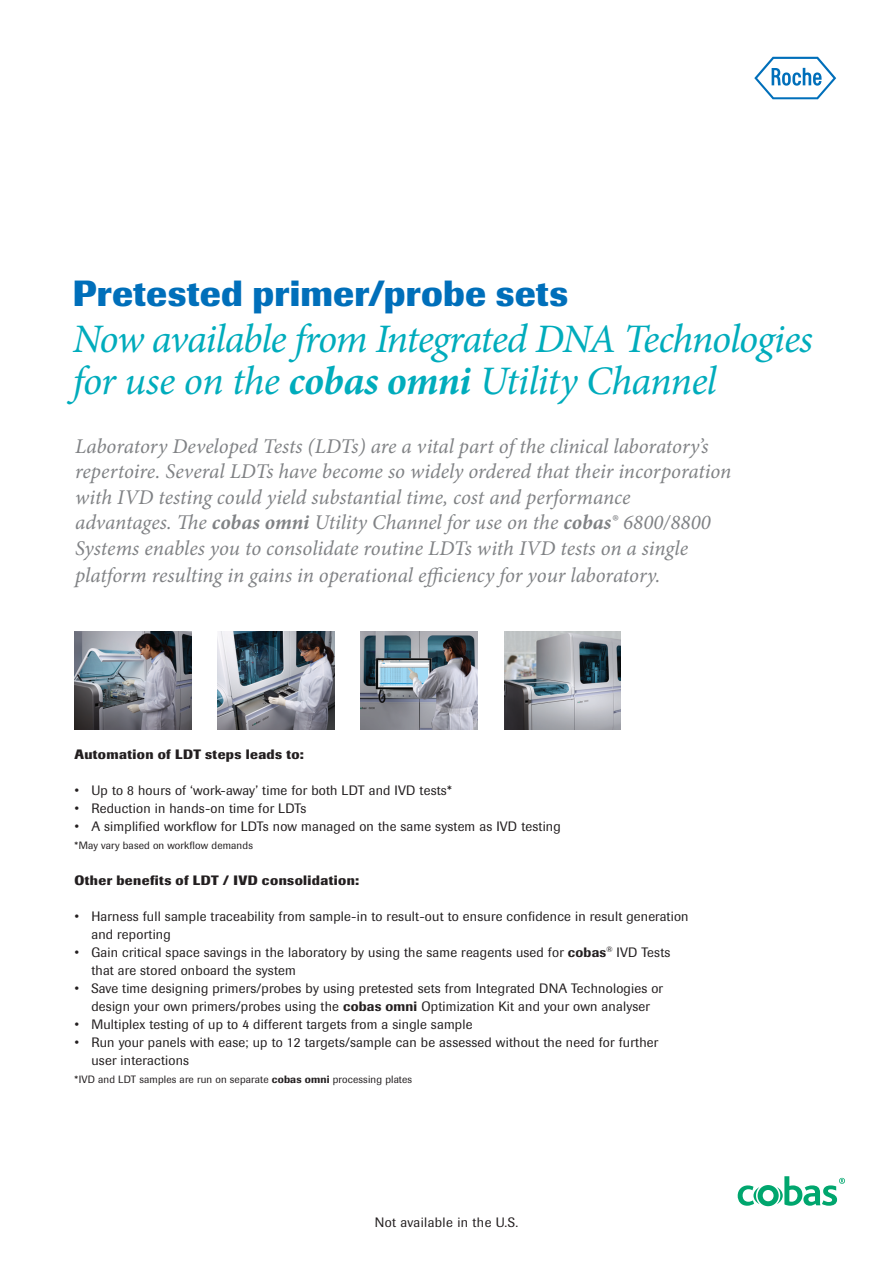
<style>
.page{position:relative;width:893px;height:1263px;background:#fff}
.page>*{position:absolute;margin:0;border:0;box-sizing:border-box;transform-origin:0 0}
.t1{font:italic 40.5px/42px "Minion Pro";letter-spacing:-.025em;color:#00acbc}
.t2{font:700 36px "Imago Pro";letter-spacing:.01em;color:#006fba}
.t3{font:italic 21px/25.8px "Minion Pro";letter-spacing:-.005em;color:#808285}
.t4{font:13.5px/18px "Imago Pro";letter-spacing:.015em;color:#231f20}
.t5{font:700 13.5px "Imago Pro";letter-spacing:.03em;color:#231f20}
.t6{font:10.5px "Imago Pro";letter-spacing:.015em;color:#231f20}
.s1{font-weight:700}
.s2{font-family:"Arial"}
.s3{font-weight:500}
</style>
<div class="page">
<svg style="left:754px;top:57px;width:82px;height:42px"></svg>
<svg style="left:738px;top:1176px;width:107px;height:30px"></svg>
<img style="left:74px;top:631px;width:117px;height:98px">
<img style="left:361px;top:631px;width:117px;height:98px">
<img style="left:218px;top:631px;width:116px;height:98px">
<img style="left:504px;top:631px;width:117px;height:98px">
<h2 class="t2" style="left:73px;top:270px;width:497px">Pretested primer/probe sets</h2>
<h1 class="t1" style="left:73px;top:318px;width:741px">Now available from Integrated DNA Technologies for use on the <span class="s1">cobas omni</span> Utility Channel</h1>
<p class="t3" style="left:75px;top:433px;width:658px">Laboratory Developed Tests (LDTs) are a vital part of the clinical laboratory’s repertoire. Several LDTs have become so widely ordered that their incorporation with IVD testing could yield substantial time, cost and performance advantages. The <span class="s1">cobas omni</span> Utility Channel for use on the <span class="s1">cobas</span>® 6800/8800<br>Systems enables you to consolidate routine LDTs with IVD tests on a single platform resulting in gains in operational efficiency for your laboratory.</p>
<p class="t5" style="left:74px;top:745px;width:231px">Automation of LDT steps leads to:</p>
<p class="t4" style="left:74px;top:781px;width:379px"><span class="s2">•</span> Up to 8 hours of ‘work-away’ time for both LDT and IVD tests*</p>
<p class="t4" style="left:74px;top:799px;width:233px"><span class="s2">•</span> Reduction in hands-on time for LDTs</p>
<p class="t4" style="left:74px;top:817px;width:488px"><span class="s2">•</span> A simplified workflow for LDTs now managed on the same system as IVD testing</p>
<p class="t6" style="left:74px;top:838px;width:180px">*May vary based on workflow demands</p>
<p class="t5" style="left:74px;top:871px;width:286px">Other benefits of LDT / IVD consolidation:</p>
<p class="t4" style="left:91px;top:907px;width:599px;text-indent:-17px"><span class="s2">•</span> Harness full sample traceability from sample-in to result-out to ensure confidence in result generation and reporting</p>
<p class="t4" style="left:91px;top:943px;width:580px;text-indent:-17px"><span class="s2">•</span> Gain critical space savings in the laboratory by using the same reagents used for <span class="s3">cobas</span><sup>®</sup> IVD Tests that are stored onboard the system</p>
<p class="t4" style="left:74px;top:979px;width:590px;text-align:center"><span class="s2">•</span> Save time designing primers/probes by using pretested sets from Integrated DNA Technologies or design your own primers/probes using the <span class="s3">cobas omni</span> Optimization Kit and your own analyser</p>
<p class="t4" style="left:74px;top:1015px;width:400px"><span class="s2">•</span> Multiplex testing of up to 4 different targets from a single sample</p>
<p class="t4" style="left:91px;top:1033px;width:568px;text-indent:-17px"><span class="s2">•</span> Run your panels with ease; up to 12 targets/sample can be assessed without the need for further user interactions</p>
<p class="t6" style="left:74px;top:1072px;width:339px">*IVD and LDT samples are run on separate <span class="s3">cobas omni</span> processing plates</p>
<p class="t4" style="left:375px;top:1213px;width:145px">Not available in the U.S.</p>
</div>
